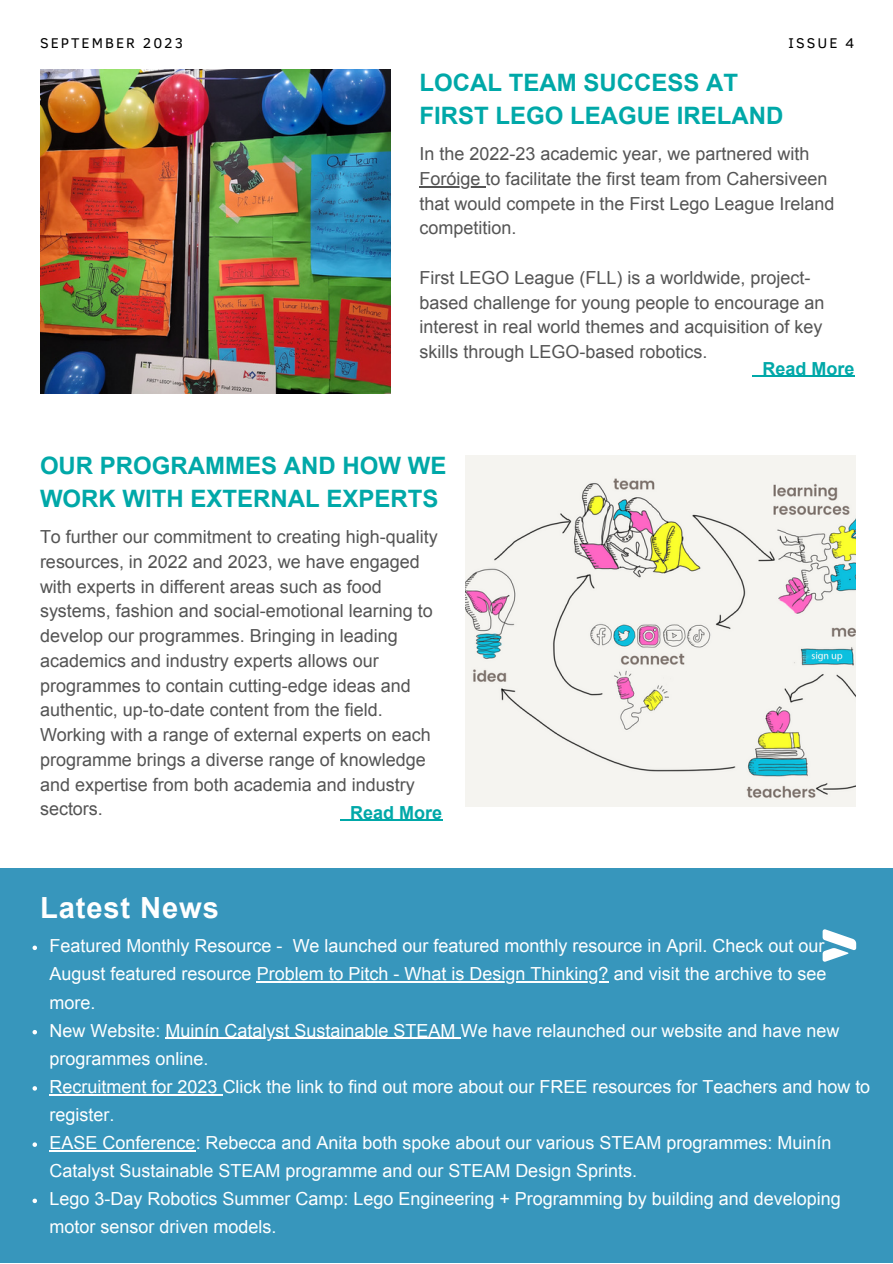
<style>
.page{position:relative;width:893px;height:1264px;background:#fff}
.page>*{position:absolute;margin:0;border:0;box-sizing:border-box;transform-origin:0 0}
.t1{font:700 29.1px "Arial";letter-spacing:.03em;color:#fff}
.t2{font:700 24px/32.5px "Arial";color:#00a8a8}
.t3{font:18px/24.8px "Arial";color:#545454}
.t4{font:18px/28px "Arial";color:#fff}
.t5{font:700 18px "Arial";color:#00a8a8}
.t6{font:14.4px "Clear Sans";letter-spacing:.14em;color:#000}
</style>
<div class="page">
<img style="left:40px;top:70px;width:351px;height:324px">
<div style="left:0;top:867px;width:892px;height:395px;background:#3796bc"></div>
<svg style="left:822px;top:929px;width:34px;height:32px"></svg>
<img style="left:465px;top:456px;width:390px;height:350px">
<svg style="left:33px;top:945px;width:4px;height:5px"></svg>
<svg style="left:257px;top:981px;width:12px;height:1px"></svg>
<hr style="left:269px;top:981px;width:339px;height:1px;background:#fff">
<svg style="left:33px;top:1030px;width:4px;height:4px"></svg>
<hr style="left:166px;top:1037px;width:294px;height:1px;background:#fff">
<svg style="left:33px;top:1086px;width:4px;height:4px"></svg>
<hr style="left:50px;top:1093px;width:168px;height:2px;background:#fff">
<svg style="left:33px;top:1142px;width:4px;height:4px"></svg>
<hr style="left:50px;top:1150px;width:146px;height:1px;background:#fff">
<svg style="left:33px;top:1198px;width:4px;height:5px"></svg>
<svg style="left:340px;top:819px;width:10px;height:2px"></svg>
<hr style="left:350px;top:819px;width:92px;height:2px;background:#00a8a8">
<hr style="left:419px;top:186px;width:66px;height:1px;background:#545454">
<svg style="left:752px;top:375px;width:10px;height:2px"></svg>
<hr style="left:762px;top:375px;width:92px;height:2px;background:#00a8a8">
<p class="t6" style="left:40px;top:32px;width:145px">SEPTEMBER 2023</p>
<p class="t6" style="left:788px;top:32px;width:67px">ISSUE 4</p>
<p class="t2" style="left:419px;top:66px;width:320px">LOCAL TEAM SUCCESS AT</p>
<p class="t2" style="left:419px;top:99px;width:365px">FIRST LEGO LEAGUE IRELAND</p>
<p class="t3" style="left:419px;top:142px;width:416px">In the 2022-23 academic year, we partnered with Foróige to facilitate the first team from Cahersiveen that would compete in the First Lego League Ireland competition.</p>
<p class="t3" style="left:419px;top:265px;width:406px">First LEGO League (FLL) is a worldwide, project&shy;based challenge for young people to encourage an interest in real world themes and acquisition of key skills through LEGO-based robotics.</p>
<p class="t5" style="left:762px;top:358px;width:93px">Read More</p>
<p class="t2" style="left:40px;top:449px;width:408px">OUR PROGRAMMES AND HOW WE<br>WORK WITH EXTERNAL EXPERTS</p>
<p class="t3" style="left:40px;top:524px;width:399px">To further our commitment to creating high-quality resources, in 2022 and 2023, we have engaged with experts in different areas such as food systems, fashion and social-emotional learning to develop our programmes. Bringing in leading academics and industry experts allows our programmes to contain cutting-edge ideas and authentic, up-to-date content from the field.<br>Working with a range of external experts on each programme brings a diverse range of knowledge and expertise from both academia and industry sectors.</p>
<p class="t5" style="left:350px;top:802px;width:93px">Read More</p>
<p class="t1" style="left:40px;top:891px;width:180px">Latest News</p>
<p class="t4" style="left:50px;top:932px;width:778px">Featured Monthly Resource - We launched our featured monthly resource in April. Check out our<br>August featured resource Problem to Pitch - What is Design Thinking? and visit the archive to see more.</p>
<p class="t4" style="left:50px;top:1016px;width:791px">New Website: Muinín Catalyst Sustainable STEAM We have relaunched our website and have new programmes online.</p>
<p class="t4" style="left:50px;top:1072px;width:822px">Recruitment for 2023 Click the link to find out more about our FREE resources for Teachers and how to register.</p>
<p class="t4" style="left:50px;top:1128px;width:783px">EASE Conference: Rebecca and Anita both spoke about our various STEAM programmes: Muinín<br>Catalyst Sustainable STEAM programme and our STEAM Design Sprints.</p>
<p class="t4" style="left:50px;top:1185px;width:792px">Lego 3-Day Robotics Summer Camp: Lego Engineering + Programming by building and developing motor sensor driven models.</p>
</div>
